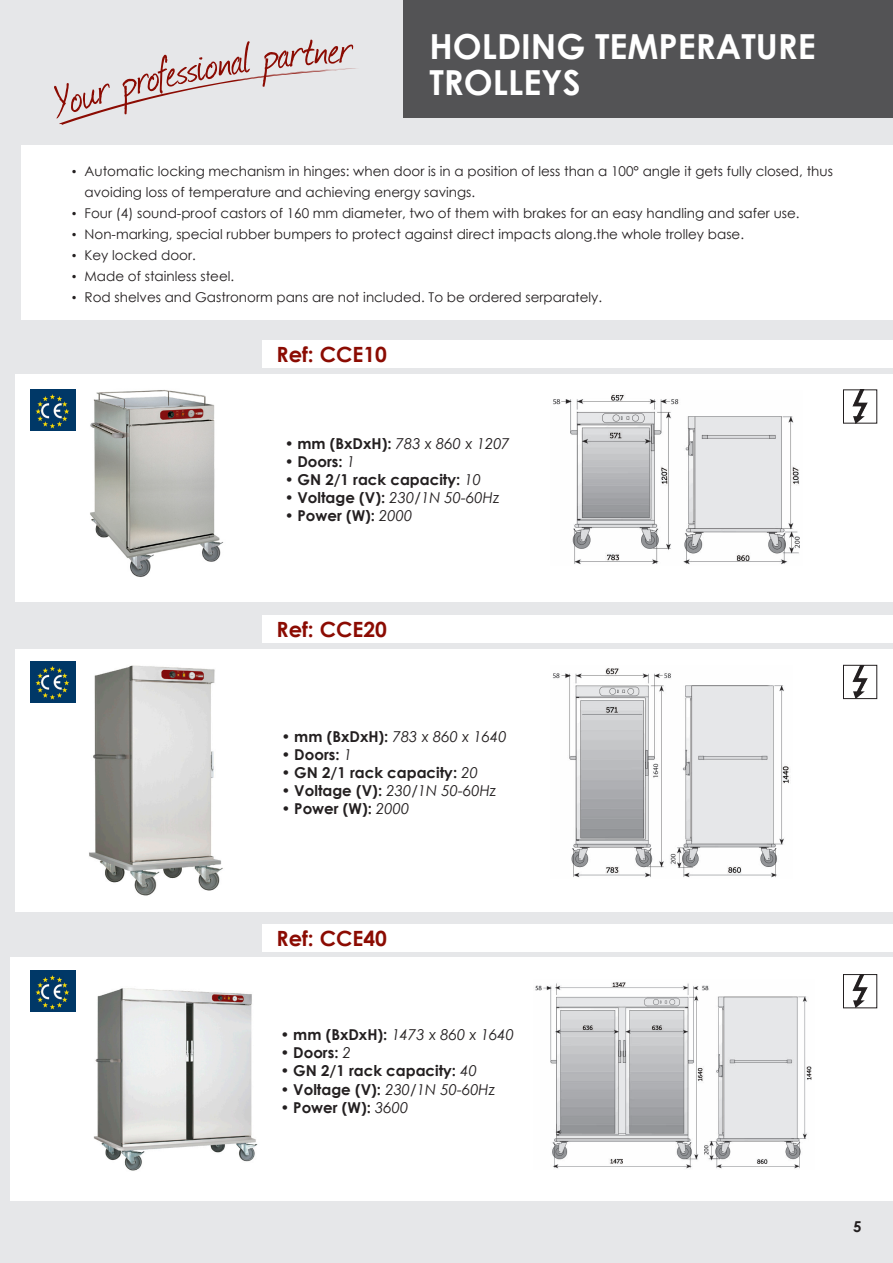
<style>
.page{position:relative;width:893px;height:1263px;background:#e6e7e9}
.page>*{position:absolute;margin:0;border:0;box-sizing:border-box;transform-origin:0 0}
.t1{font:700 34.5px/36px "Century Gothic";color:#fff}
.t2{font:700 21px "Century Gothic";color:#8b0b02}
.t3{font:italic 15px "Century Gothic";color:#231f20}
.t4{font:700 15px "Century Gothic";color:#231f20}
.t5{font:13.5px/21px "Century Gothic";color:#231f20}
.s1{font-family:"Times New Roman"}
.s2{font-weight:700;font-style:normal}
.s3{font-weight:400;font-style:italic}
</style>
<div class="page">
<div style="left:21px;top:145px;width:872px;height:175px;background:#fff"></div>
<div style="left:16px;top:649px;width:877px;height:263px;background:#fff"></div>
<div style="left:11px;top:957px;width:882px;height:243px;background:#fff"></div>
<img style="left:31px;top:661px;width:44px;height:41px">
<img style="left:31px;top:971px;width:44px;height:41px">
<div style="left:16px;top:374px;width:877px;height:228px;background:#fff"></div>
<img style="left:31px;top:390px;width:44px;height:41px">
<img style="left:93px;top:988px;width:165px;height:183px">
<svg style="left:54px;top:40px;width:302px;height:85px"></svg>
<img style="left:89px;top:665px;width:134px;height:231px">
<img style="left:90px;top:390px;width:134px;height:187px">
<div style="left:403px;top:0;width:490px;height:117px;background:#535355"></div>
<img style="left:553px;top:394px;width:247px;height:171px">
<img style="left:552px;top:668px;width:239px;height:210px">
<img style="left:535px;top:982px;width:277px;height:187px">
<div style="left:262px;top:340px;width:631px;height:28px;background:#fff"></div>
<div style="left:262px;top:615px;width:631px;height:27px;background:#fff"></div>
<div style="left:262px;top:924px;width:631px;height:27px;background:#fff"></div>
<img style="left:852px;top:392px;width:16px;height:29px">
<div style="left:843px;top:390px;width:34px;height:33px;border:1px solid #231f20"></div>
<img style="left:852px;top:667px;width:16px;height:30px">
<div style="left:843px;top:665px;width:34px;height:34px;border:1px solid #231f20"></div>
<img style="left:852px;top:976px;width:16px;height:30px">
<div style="left:843px;top:974px;width:34px;height:34px;border:1px solid #231f20"></div>
<p class="t1" style="left:429px;top:27px;width:388px">HOLDING TEMPERATURE<br>TROLLEYS</p>
<p class="t5" style="left:85px;top:161px;width:750px;text-indent:-13px"><span class="s1">•</span> Automatic locking mechanism in hinges: when door is in a position of less than a 100° angle it gets fully closed, thus avoiding loss of temperature and achieving energy savings.</p>
<p class="t5" style="left:72px;top:203px;width:729px"><span class="s1">•</span> Four (4) sound-proof castors of 160 mm diameter, two of them with brakes for an easy handling and safer use.</p>
<p class="t5" style="left:72px;top:224px;width:674px"><span class="s1">•</span> Non-marking, special rubber bumpers to protect against direct impacts along.the whole trolley base.</p>
<p class="t5" style="left:72px;top:245px;width:126px"><span class="s1">•</span> Key locked door.</p>
<p class="t5" style="left:72px;top:266px;width:164px"><span class="s1">•</span> Made of stainless steel.</p>
<p class="t5" style="left:72px;top:287px;width:532px"><span class="s1">•</span> Rod shelves and Gastronorm pans are not included. To be ordered serparately.</p>
<p class="t2" style="left:276px;top:338px;width:112px">Ref: CCE10</p>
<p class="t3" style="left:285px;top:433px;width:227px"><span class="s2">• mm (BxDxH):</span> 783 x 860 x 1207</p>
<p class="t4" style="left:285px;top:451px;width:72px">• Doors: <span class="s3">1</span></p>
<p class="t4" style="left:285px;top:469px;width:198px">• GN 2/1 rack capacity: <span class="s3">10</span></p>
<p class="t3" style="left:285px;top:487px;width:216px"><span class="s2">• Voltage (V):</span> 230/1N 50-60Hz</p>
<p class="t4" style="left:285px;top:505px;width:129px">• Power (W): <span class="s3">2000</span></p>
<p class="t2" style="left:276px;top:613px;width:112px">Ref: CCE20</p>
<p class="t3" style="left:282px;top:726px;width:227px"><span class="s2">• mm (BxDxH):</span> 783 x 860 x 1640</p>
<p class="t4" style="left:282px;top:744px;width:72px">• Doors: <span class="s3">1</span></p>
<p class="t4" style="left:282px;top:762px;width:198px">• GN 2/1 rack capacity: <span class="s3">20</span></p>
<p class="t3" style="left:282px;top:780px;width:216px"><span class="s2">• Voltage (V):</span> 230/1N 50-60Hz</p>
<p class="t4" style="left:282px;top:798px;width:129px">• Power (W): <span class="s3">2000</span></p>
<p class="t2" style="left:276px;top:922px;width:112px">Ref: CCE40</p>
<p class="t3" style="left:280px;top:1024px;width:235px"><span class="s2">• mm (BxDxH):</span> 1473 x 860 x 1640</p>
<p class="t4" style="left:280px;top:1042px;width:72px">• Doors: <span class="s3">2</span></p>
<p class="t4" style="left:280px;top:1060px;width:198px">• GN 2/1 rack capacity: <span class="s3">40</span></p>
<p class="t3" style="left:280px;top:1078px;width:216px"><span class="s2">• Voltage (V):</span> 230/1N 50-60Hz</p>
<p class="t4" style="left:280px;top:1096px;width:129px">• Power (W): <span class="s3">3600</span></p>
<p class="t4" style="left:853px;top:1215px;width:10px">5</p>
</div>
